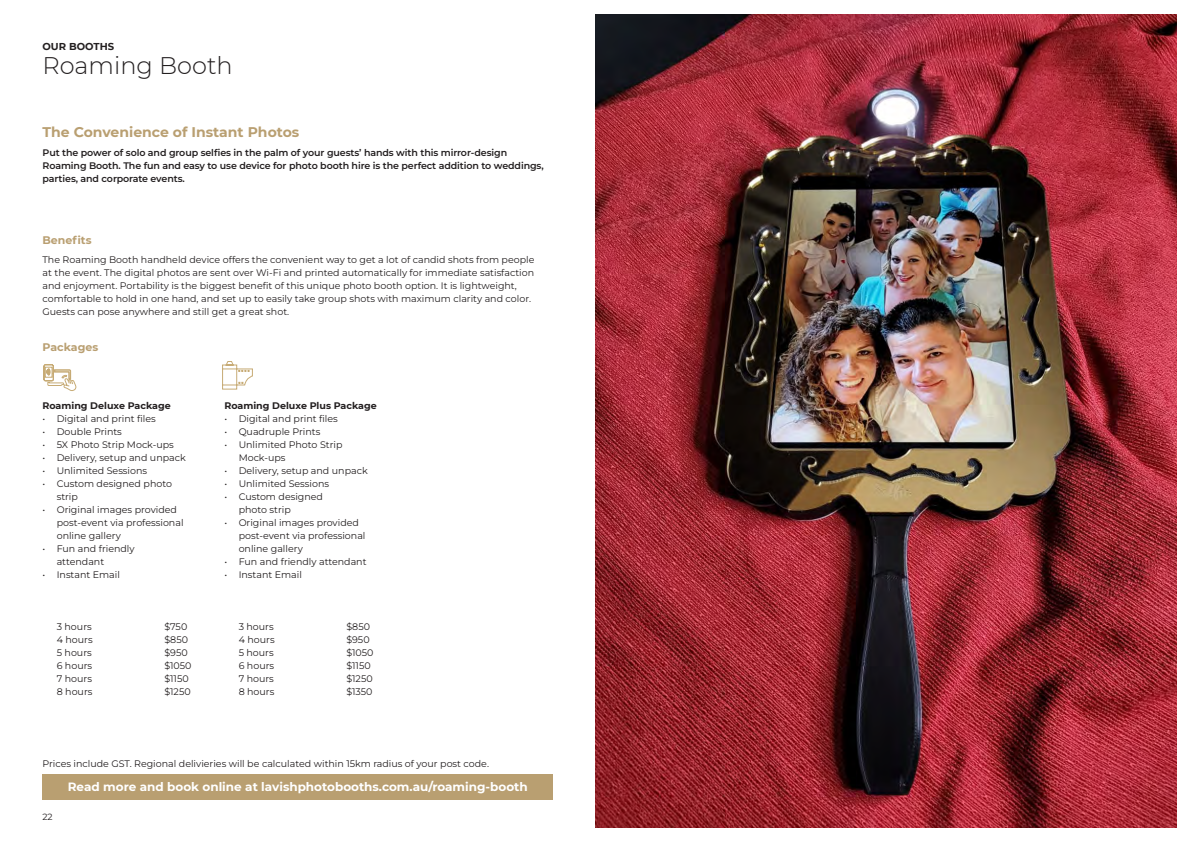
<style>
.page{position:relative;width:1191px;height:842px;background:#fff}
.page>*{position:absolute;margin:0;border:0;box-sizing:border-box;transform-origin:0 0}
.t1{font:300 24px "Montserrat";color:#231f20}
.t2{font:700 14px "Montserrat";color:#b99f71}
.t3{font:700 12px "Montserrat";color:#fff}
.subheader_no_space{font:700 11px "Montserrat";color:#b99f71}
.subheader{font:700 11px "Montserrat";color:#b99f71}
.t4{font:700 10px "Montserrat";color:#231f20}
.body{font:9.5px/13px "Montserrat";color:#231f20}
.intro_text{font:600 9.5px/13px "Montserrat";letter-spacing:-.01em;color:#231f20}
.pricing{font:9.5px "Montserrat";color:#231f20}
.packages{font:700 9.5px "Montserrat";color:#231f20}
.body-2{font:700 9.5px "Montserrat";color:#231f20}
.t5{font:9px "Montserrat";color:#231f20}
</style>
<div class="page">
<div style="left:43px;top:774px;width:510px;height:25px;background:#b99f71"></div>
<svg style="left:43px;top:364px;width:34px;height:27px"></svg>
<svg style="left:222px;top:361px;width:31px;height:29px"></svg>
<img style="left:595px;top:14px;width:581px;height:814px">
<p class="t4" style="left:43px;top:39px;width:73px">OUR BOOTHS</p>
<p class="t1" style="left:43px;top:49px;width:192px">Roaming Booth</p>
<p class="t2" style="left:43px;top:122px;width:258px">The Convenience of Instant Photos</p>
<p class="intro_text" style="left:43px;top:146px;width:503px">Put the power of solo and group selfies in the palm of your guests’ hands with this mirror-design<br>Roaming Booth. The fun and easy to use device for photo booth hire is the perfect addition to weddings, parties, and corporate events.</p>
<p class="subheader" style="left:43px;top:232px;width:51px">Benefits</p>
<p class="body" style="left:43px;top:253px;width:493px">The Roaming Booth handheld device offers the convenient way to get a lot of candid shots from people at the event. The digital photos are sent over Wi-Fi and printed automatically for immediate satisfaction and enjoyment. Portability is the biggest benefit of this unique photo booth option. It is lightweight, comfortable to hold in one hand, and set up to easily take group shots with maximum clarity and color.<br>Guests can pose anywhere and still get a great shot.</p>
<p class="subheader_no_space" style="left:43px;top:339px;width:57px">Packages</p>
<p class="body-2" style="left:43px;top:398px;width:130px">Roaming Deluxe Package</p>
<p class="body" style="left:43px;top:411px;width:115px">• Digital and print files</p>
<p class="body" style="left:43px;top:424px;width:81px">• Double Prints</p>
<p class="body" style="left:43px;top:437px;width:133px">• 5X Photo Strip Mock-ups</p>
<p class="body" style="left:43px;top:450px;width:145px">• Delivery, setup and unpack</p>
<p class="body" style="left:43px;top:463px;width:106px">• Unlimited Sessions</p>
<p class="body" style="left:57px;top:476px;width:117px;text-indent:-14px">• Custom designed photo strip</p>
<p class="body" style="left:43px;top:502px;width:136px">• Original images provided</p>
<p class="body" style="left:57px;top:515px;width:128px">post-event via professional online gallery</p>
<p class="body" style="left:43px;top:541px;width:94px">• Fun and friendly</p>
<p class="body" style="left:57px;top:554px;width:49px">attendant</p>
<p class="body" style="left:43px;top:567px;width:79px">• Instant Email</p>
<p class="pricing" style="left:57px;top:620px;width:37px">3 hours</p>
<p class="pricing" style="left:164px;top:620px;width:24px">$750</p>
<p class="pricing" style="left:57px;top:633px;width:37px">4 hours</p>
<p class="pricing" style="left:164px;top:633px;width:25px">$850</p>
<p class="pricing" style="left:57px;top:646px;width:37px">5 hours</p>
<p class="pricing" style="left:164px;top:646px;width:25px">$950</p>
<p class="pricing" style="left:57px;top:659px;width:37px">6 hours</p>
<p class="pricing" style="left:164px;top:659px;width:29px">$1050</p>
<p class="pricing" style="left:57px;top:672px;width:37px">7 hours</p>
<p class="pricing" style="left:164px;top:672px;width:26px">$1150</p>
<p class="pricing" style="left:57px;top:685px;width:37px">8 hours</p>
<p class="pricing" style="left:164px;top:685px;width:28px">$1250</p>
<p class="packages" style="left:224px;top:398px;width:154px">Roaming Deluxe Plus Package</p>
<p class="body" style="left:224px;top:411px;width:115px">• Digital and print files</p>
<p class="body" style="left:224px;top:424px;width:97px">• Quadruple Prints</p>
<p class="body" style="left:239px;top:437px;width:105px;text-indent:-14px">• Unlimited Photo Strip<br>Mock-ups</p>
<p class="body" style="left:224px;top:463px;width:145px">• Delivery, setup and unpack</p>
<p class="body" style="left:224px;top:476px;width:106px">• Unlimited Sessions</p>
<p class="body" style="left:239px;top:489px;width:86px;text-indent:-14px">• Custom designed photo strip</p>
<p class="body" style="left:224px;top:515px;width:136px">• Original images provided</p>
<p class="body" style="left:239px;top:528px;width:128px">post-event via professional online gallery</p>
<p class="body" style="left:224px;top:554px;width:144px">• Fun and friendly attendant</p>
<p class="body" style="left:224px;top:567px;width:79px">• Instant Email</p>
<p class="pricing" style="left:239px;top:620px;width:37px">3 hours</p>
<p class="pricing" style="left:346px;top:620px;width:25px">$850</p>
<p class="pricing" style="left:239px;top:633px;width:37px">4 hours</p>
<p class="pricing" style="left:346px;top:633px;width:25px">$950</p>
<p class="pricing" style="left:239px;top:646px;width:37px">5 hours</p>
<p class="pricing" style="left:346px;top:646px;width:29px">$1050</p>
<p class="pricing" style="left:239px;top:659px;width:37px">6 hours</p>
<p class="pricing" style="left:346px;top:659px;width:26px">$1150</p>
<p class="pricing" style="left:239px;top:672px;width:37px">7 hours</p>
<p class="pricing" style="left:346px;top:672px;width:28px">$1250</p>
<p class="pricing" style="left:239px;top:685px;width:37px">8 hours</p>
<p class="pricing" style="left:346px;top:685px;width:28px">$1350</p>
<p class="body" style="left:43px;top:757px;width:448px">Prices include GST. Regional delivieries will be calculated within 15km radius of your post code.</p>
<p class="t5" style="left:43px;top:811px;width:12px">22</p>
<p class="t3" style="left:68px;top:778px;width:461px">Read more and book online at lavishphotobooths.com.au/roaming-booth</p>
</div>
